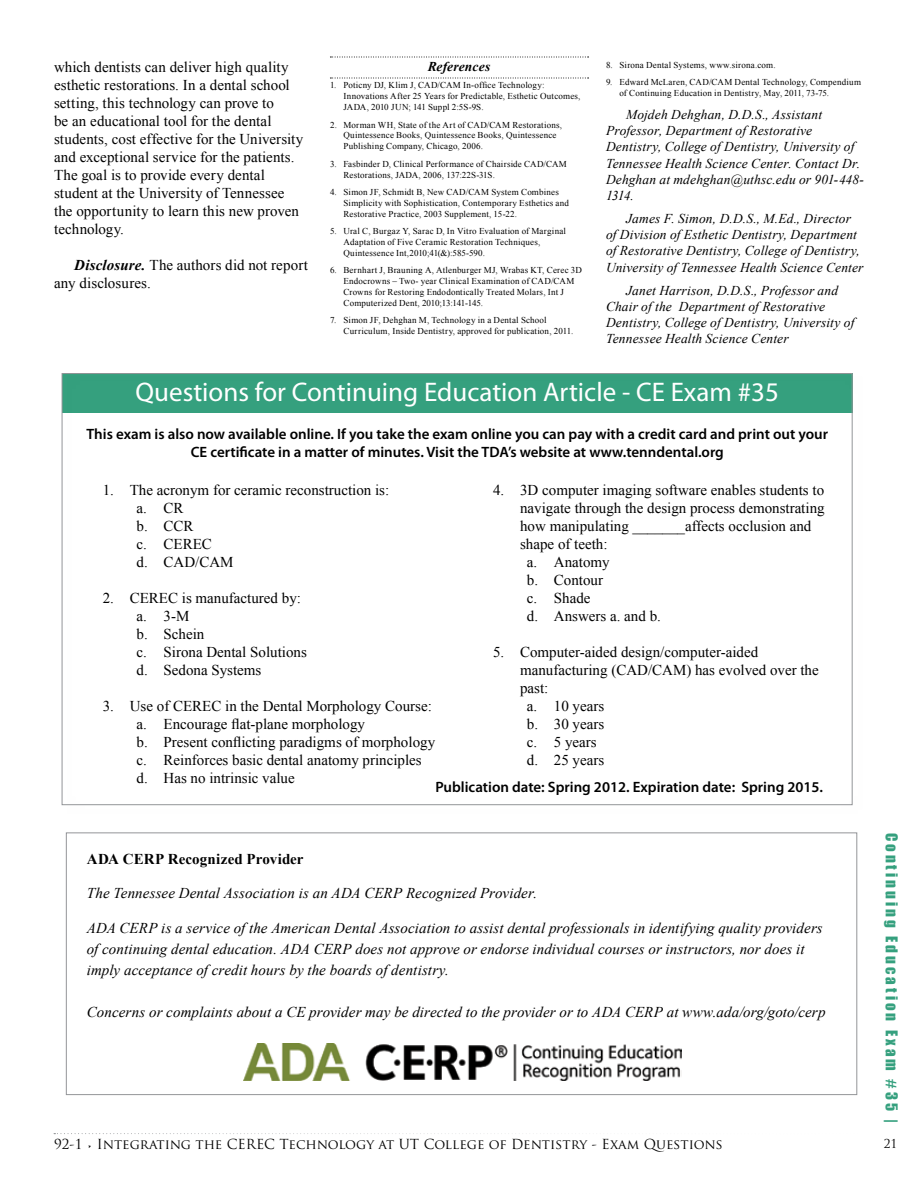
<style>
.page{position:relative;width:918px;height:1188px;background:#fff}
.page>*{position:absolute;margin:0;border:0;box-sizing:border-box;transform-origin:0 0}
.t1{font:27px "Myriad Pro";color:#fff}
.t2{font:15px/18px "Times New Roman";color:#000}
.t3{font:italic 15px/21px "Times New Roman";letter-spacing:.005em;color:#000}
.t4{font:600 15px/18px "Myriad Pro";color:#000;text-align:center}
.t5{font:15px "Impact";letter-spacing:.2em;color:#35a07e}
.t6{font:700 15px "Times New Roman";letter-spacing:.01em;color:#000}
.t7{font:italic 13.5px/16.2px "Times New Roman";letter-spacing:.01em;color:#000}
.t8{font:13.5px "Trajan Pro";color:#000}
.t9{font:italic 700 13.5px "Times New Roman";letter-spacing:.01em;color:#000}
.t10{font:12px "Trajan Pro";color:#000}
.t11{font:9px/10.8px "Times New Roman";letter-spacing:.02em;color:#000}
.s1{font-weight:700;font-style:italic}
</style>
<div class="page">
<svg style="left:54px;top:1133px;width:501px;height:1px"></svg>
<svg style="left:330px;top:57px;width:259px;height:1px"></svg>
<svg style="left:330px;top:78px;width:259px;height:1px"></svg>
<div style="left:66px;top:833px;width:791px;height:262px;border:1px solid #939598"></div>
<img style="left:244px;top:1043px;width:438px;height:38px">
<div style="left:54px;top:363px;width:820px;height:462px;background:#000;opacity:.23"></div>
<p class="t2" style="left:54px;top:58px;width:251px">which dentists can deliver high quality esthetic restorations. In a dental school setting, this technology can prove to<br>be an educational tool for the dental students, cost effective for the University and exceptional service for the patients.<br>The goal is to provide every dental student at the University of Tennessee the opportunity to learn this new proven technology.</p>
<h2 class="t2" style="left:54px;top:256px;width:256px;text-indent:20px"><span class="s1">Disclosure.</span> The authors did not report any disclosures.</h2>
<h3 class="t9" style="left:428px;top:57px;width:64px">References</h3>
<p class="t11" style="left:344px;top:80px;width:239px;text-indent:-14px">1. Poticny DJ, Klim J, CAD/CAM In-office Technology:<br>Innovations After 25 Years for Predictable, Esthetic Outcomes,<br>JADA, 2010 JUN; 141 Suppl 2:5S-9S.</p>
<p class="t11" style="left:344px;top:119px;width:220px;text-indent:-14px">2. Morman WH, State of the Art of CAD/CAM Restorations,<br>Quintessence Books, Quintessence Books, Quintessence<br>Publishing Company, Chicago, 2006.</p>
<p class="t11" style="left:344px;top:158px;width:225px;text-indent:-14px">3. Fasbinder D, Clinical Performance of Chairside CAD/CAM<br>Restorations, JADA, 2006, 137:22S-31S.</p>
<p class="t11" style="left:344px;top:187px;width:227px;text-indent:-14px">4. Simon JF, Schmidt B, New CAD/CAM System Combines<br>Simplicity with Sophistication, Contemporary Esthetics and<br>Restorative Practice, 2003 Supplement, 15-22.</p>
<p class="t11" style="left:344px;top:226px;width:224px;text-indent:-14px">5. Ural C, Burgaz Y, Sarac D, In Vitro Evaluation of Marginal<br>Adaptation of Five Ceramic Restoration Techniques,<br>Quintessence Int,2010;41(&amp;):585-590.</p>
<p class="t11" style="left:344px;top:265px;width:240px;text-indent:-14px">6. Bernhart J, Brauning A, Atlenburger MJ, Wrabas KT, Cerec 3D Endocrowns – Two- year Clinical Examination of CAD/CAM Crowns for Restoring Endodontically Treated Molars, Int J Computerized Dent, 2010;13:141-145.</p>
<p class="t11" style="left:344px;top:315px;width:231px;text-indent:-14px">7. Simon JF, Dehghan M, Technology in a Dental School<br>Curriculum, Inside Dentistry, approved for publication, 2011.</p>
<p class="t11" style="left:606px;top:59px;width:171px">8. Sirona Dental Systems, www.sirona.com.</p>
<p class="t11" style="left:620px;top:77px;width:243px;text-indent:-14px">9. Edward McLaren, CAD/CAM Dental Technology, Compendium of Continuing Education in Dentistry, May, 2011, 73-75.</p>
<h3 class="t7" style="left:606px;top:106px;width:259px;text-indent:20px">Mojdeh Dehghan, D.D.S., Assistant Professor, Department of Restorative Dentistry, College of Dentistry, University of Tennessee Health Science Center. Contact Dr.<br>Dehghan at mdehghan@uthsc.edu or 901-448- 1314.</h3>
<h3 class="t7" style="left:606px;top:210px;width:259px;text-align:center">James F. Simon, D.D.S., M.Ed., Director<br>of Division of Esthetic Dentistry, Department of Restorative Dentistry, College of Dentistry, University of Tennessee Health Science Center</h3>
<h3 class="t7" style="left:606px;top:282px;width:250px;text-indent:20px">Janet Harrison, D.D.S., Professor and Chair of the Department of Restorative Dentistry, College of Dentistry, University of Tennessee Health Science Center</h3>
<h1 class="t1" style="left:136px;top:375px;width:645px">Questions for Continuing Education Article - CE Exam #35</h1>
<h2 class="t4" style="left:87px;top:425px;width:743px">This exam is also now available online. If you take the exam online you can pay with a credit card and print out your<br>CE certificate in a matter of minutes. Visit the TDA’s website at www.tenndental.org</h2>
<h2 class="t2" style="left:137px;top:481px;width:254px;text-indent:-34px">1. The acronym for ceramic reconstruction is: a. CR<br>b. CCR<br>c. CEREC<br>d. CAD/CAM</h2>
<h2 class="t2" style="left:137px;top:589px;width:172px;text-indent:-34px">2. CEREC is manufactured by: a. 3-M<br>b. Schein<br>c. Sirona Dental Solutions d. Sedona Systems</h2>
<h2 class="t2" style="left:137px;top:697px;width:300px;text-indent:-34px">3. Use of CEREC in the Dental Morphology Course: a. Encourage flat-plane morphology<br>b. Present conflicting paradigms of morphology c. Reinforces basic dental anatomy principles d. Has no intrinsic value</h2>
<h2 class="t2" style="left:493px;top:481px;width:333px">4. 3D computer imaging software enables students to</h2>
<h2 class="t2" style="left:520px;top:499px;width:306px">navigate through the design process demonstrating</h2>
<h2 class="t2" style="left:520px;top:517px;width:293px">how manipulating _______affects occlusion and</h2>
<h2 class="t2" style="left:520px;top:535px;width:89px">shape of teeth:</h2>
<h2 class="t2" style="left:527px;top:553px;width:84px">a. Anatomy</h2>
<h2 class="t2" style="left:527px;top:571px;width:78px">b. Contour</h2>
<h2 class="t2" style="left:527px;top:589px;width:65px">c. Shade</h2>
<h2 class="t2" style="left:527px;top:607px;width:136px">d. Answers a. and b.</h2>
<h2 class="t2" style="left:493px;top:643px;width:267px">5. Computer-aided design/computer-aided</h2>
<h2 class="t2" style="left:520px;top:661px;width:300px">manufacturing (CAD/CAM) has evolved over the</h2>
<h2 class="t2" style="left:520px;top:679px;width:30px">past:</h2>
<h2 class="t2" style="left:527px;top:697px;width:79px">a. 10 years</h2>
<h2 class="t2" style="left:527px;top:715px;width:79px">b. 30 years</h2>
<h2 class="t2" style="left:527px;top:733px;width:71px">c. 5 years</h2>
<h2 class="t2" style="left:527px;top:751px;width:79px">d. 25 years</h2>
<h2 class="t4" style="left:435px;top:778px;width:389px">Publication date: Spring 2012. Expiration date: Spring 2015.</h2>
<h2 class="t6" style="left:87px;top:848px;width:218px">ADA CERP Recognized Provider</h2>
<h2 class="t3" style="left:87px;top:882px;width:452px">The Tennessee Dental Association is an ADA CERP Recognized Provider.</h2>
<p class="t3" style="left:87px;top:917px;width:738px">ADA CERP is a service of the American Dental Association to assist dental professionals in identifying quality providers of continuing dental education. ADA CERP does not approve or endorse individual courses or instructors, nor does it imply acceptance of credit hours by the boards of dentistry.</p>
<h2 class="t3" style="left:87px;top:1001px;width:740px">Concerns or complaints about a CE provider may be directed to the provider or to ADA CERP at www.ada/org/goto/cerp</h2>
<h2 class="t5" style="left:903px;top:833px;width:292px;rotate:90deg">Continuing Education Exam #35 |</h2>
<h3 class="t8" style="left:54px;top:1135px;width:670px">92-1 • Integrating the CEREC Technology at UT College of Dentistry - Exam Questions</h3>
<h3 class="t10" style="left:884px;top:1136px;width:15px">21</h3>
</div>
